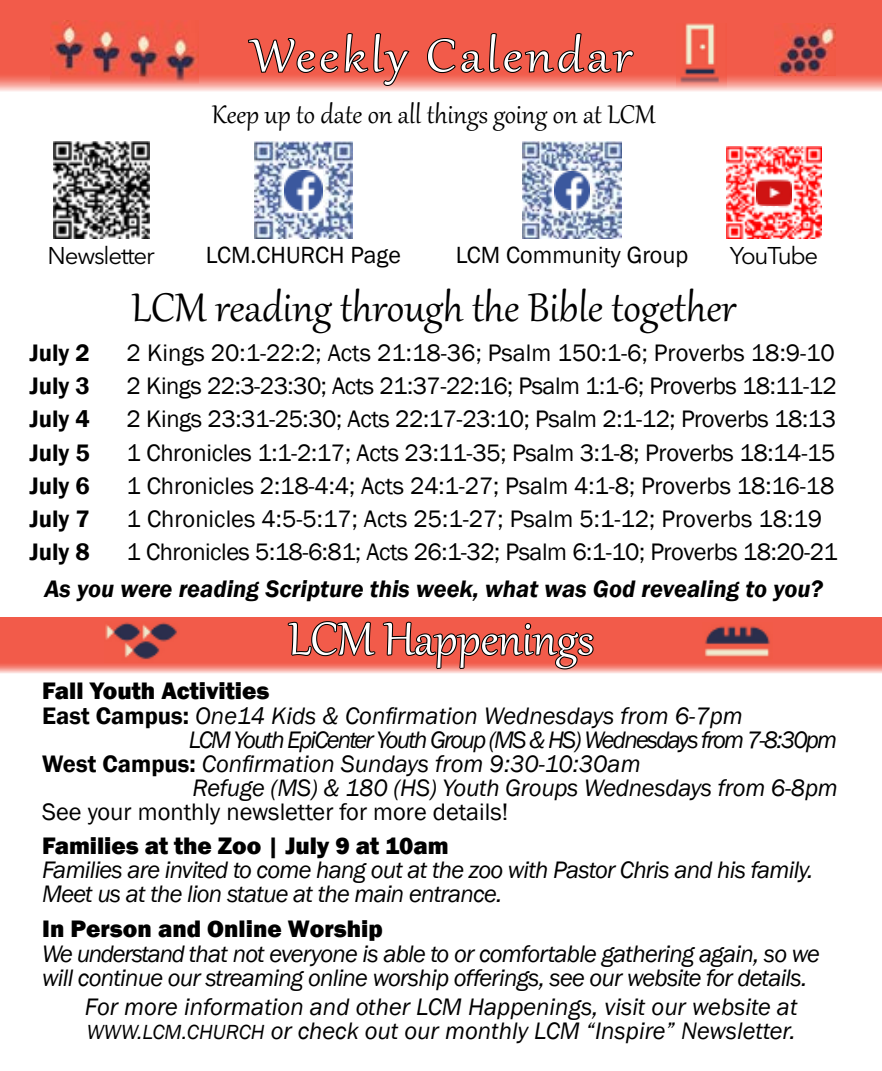
<style>
.page{position:relative;width:882px;height:1071px;background:#fff}
.page>*{position:absolute;margin:0;border:0;box-sizing:border-box;transform-origin:0 0}
.t1{font:56px "Gabriola";letter-spacing:.07em;color:#fff;scale:1.1 1}
.t2{font:56px "Gabriola";color:#fff}
.t3{font:49px "Gabriola";color:#000}
.t4{font:31.5px "Gabriola";color:#000}
.t5{font:24.5px "Franklin Gothic";letter-spacing:-.015em;color:#000}
.t6{font:italic 24.5px/24px "Franklin Gothic";letter-spacing:-.03em;color:#000}
.t7{font:italic 24.5px/24.5px "Franklin Gothic";color:#000}
.t8{font:800 24.5px "Franklin Gothic";color:#000}
.t9{font:italic 600 24.5px "Franklin Gothic";color:#000}
.t10{font:italic 24.5px "Franklin Gothic";letter-spacing:-.07em;color:#000}
.t11{font:italic 24.5px "Franklin Gothic";letter-spacing:-.01em;color:#000}
.t12{font:600 24.5px "Franklin Gothic";color:#000}
.t13{font:24.15px "Franklin Gothic";color:#000}
.t14{font:24.15px "Avenir Next LT Pro";letter-spacing:-.05em;color:#000}
.s1{font-weight:600;font-style:normal}
.s2{font-size:21px}
</style>
<div class="page">
<img style="left:0;top:0;width:882px;height:91px">
<img style="left:53px;top:142px;width:96px;height:97px">
<img style="left:523px;top:142px;width:98px;height:97px">
<img style="left:254px;top:142px;width:99px;height:97px">
<img style="left:285px;top:171px;width:37px;height:39px">
<img style="left:554px;top:172px;width:36px;height:37px">
<img style="left:727px;top:146px;width:95px;height:93px">
<img style="left:757px;top:180px;width:35px;height:26px">
<img style="left:0;top:617px;width:882px;height:56px">
<svg style="left:247px;top:32px;width:164px;height:57px;background:#c5564a"></svg>
<svg style="left:426px;top:3px;width:209px;height:89px;background:#d75e50"></svg>
<img style="left:50px;top:21px;width:149px;height:63px">
<img style="left:774px;top:23px;width:62px;height:53px">
<img style="left:676px;top:23px;width:51px;height:66px">
<img style="left:703px;top:623px;width:69px;height:37px">
<img style="left:105px;top:621px;width:74px;height:41px">
<svg style="left:286px;top:617px;width:309px;height:54px;background:#bb4c40"></svg>
<h1 class="t1" style="left:251px;top:19px;width:348px">Weekly Calendar</h1>
<p class="t4" style="left:212px;top:94px;width:445px">Keep up to date on all things going on at LCM</p>
<p class="t14" style="left:48px;top:241px;width:109px">Newsletter</p>
<p class="t13" style="left:206px;top:240px;width:196px">LCM.CHURCH Page</p>
<p class="t13" style="left:456px;top:240px;width:234px">LCM Community Group</p>
<p class="t14" style="left:730px;top:241px;width:90px">YouTube</p>
<h2 class="t3" style="left:131px;top:275px;width:606px">LCM reading through the Bible together</h2>
<p class="t12" style="left:29px;top:338px;width:62px">July 2</p>
<p class="t5" style="left:127px;top:338px;width:710px">2 Kings 20:1-22:2; Acts 21:18-36; Psalm 150:1-6; Proverbs 18:9-10</p>
<p class="t12" style="left:29px;top:371px;width:62px">July 3</p>
<p class="t5" style="left:127px;top:371px;width:712px">2 Kings 22:3-23:30; Acts 21:37-22:16; Psalm 1:1-6; Proverbs 18:11-12</p>
<p class="t12" style="left:29px;top:404px;width:62px">July 4</p>
<p class="t5" style="left:127px;top:404px;width:711px">2 Kings 23:31-25:30; Acts 22:17-23:10; Psalm 2:1-12; Proverbs 18:13</p>
<p class="t12" style="left:29px;top:437px;width:62px">July 5</p>
<p class="t5" style="left:127px;top:437px;width:710px">1 Chronicles 1:1-2:17; Acts 23:11-35; Psalm 3:1-8; Proverbs 18:14-15</p>
<p class="t12" style="left:29px;top:471px;width:62px">July 6</p>
<p class="t5" style="left:127px;top:471px;width:709px">1 Chronicles 2:18-4:4; Acts 24:1-27; Psalm 4:1-8; Proverbs 18:16-18</p>
<p class="t12" style="left:29px;top:504px;width:62px">July 7</p>
<p class="t5" style="left:127px;top:504px;width:697px">1 Chronicles 4:5-5:17; Acts 25:1-27; Psalm 5:1-12; Proverbs 18:19</p>
<p class="t12" style="left:29px;top:537px;width:62px">July 8</p>
<p class="t5" style="left:127px;top:537px;width:713px">1 Chronicles 5:18-6:81; Acts 26:1-32; Psalm 6:1-10; Proverbs 18:20-21</p>
<p class="t9" style="left:45px;top:573px;width:780px">As you were reading Scripture this week, what was God revealing to you?</p>
<h1 class="t2" style="left:288px;top:602px;width:307px">LCM Happenings</h1>
<p class="t8" style="left:42px;top:675px;width:229px">Fall Youth Activities</p>
<p class="t7" style="left:42px;top:704px;width:702px"><span class="s1">East Campus:</span> One14 Kids &amp; Confirmation Wednesdays from 6-7pm</p>
<p class="t10" style="left:189px;top:724px;width:650px">LCM Youth EpiCenter Youth Group (MS &amp; HS) Wednesdays from 7-8:30pm</p>
<p class="t7" style="left:42px;top:752px;width:600px"><span class="s1">West Campus:</span> Confirmation Sundays from 9:30-10:30am</p>
<p class="t11" style="left:193px;top:772px;width:647px">Refuge (MS) &amp; 180 (HS) Youth Groups Wednesdays from 6-8pm</p>
<p class="t5" style="left:42px;top:796px;width:468px">See your monthly newsletter for more details!</p>
<p class="t8" style="left:42px;top:830px;width:408px">Families at the Zoo | July 9 at 10am</p>
<p class="t6" style="left:42px;top:859px;width:773px">Families are invited to come hang out at the zoo with Pastor Chris and his family.<br>Meet us at the lion statue at the main entrance.</p>
<p class="t8" style="left:42px;top:913px;width:342px">In Person and Online Worship</p>
<p class="t6" style="left:42px;top:942px;width:779px;line-height:24.5px">We understand that not everyone is able to or comfortable gathering again, so we will continue our streaming online worship offerings, see our website for details.</p>
<p class="t7" style="left:85px;top:995px;width:714px">For more information and other LCM Happenings, visit our website at<br><span class="s2">WWW.LCM.CHURCH</span> or check out our monthly LCM “Inspire” Newsletter.</p>
</div>
